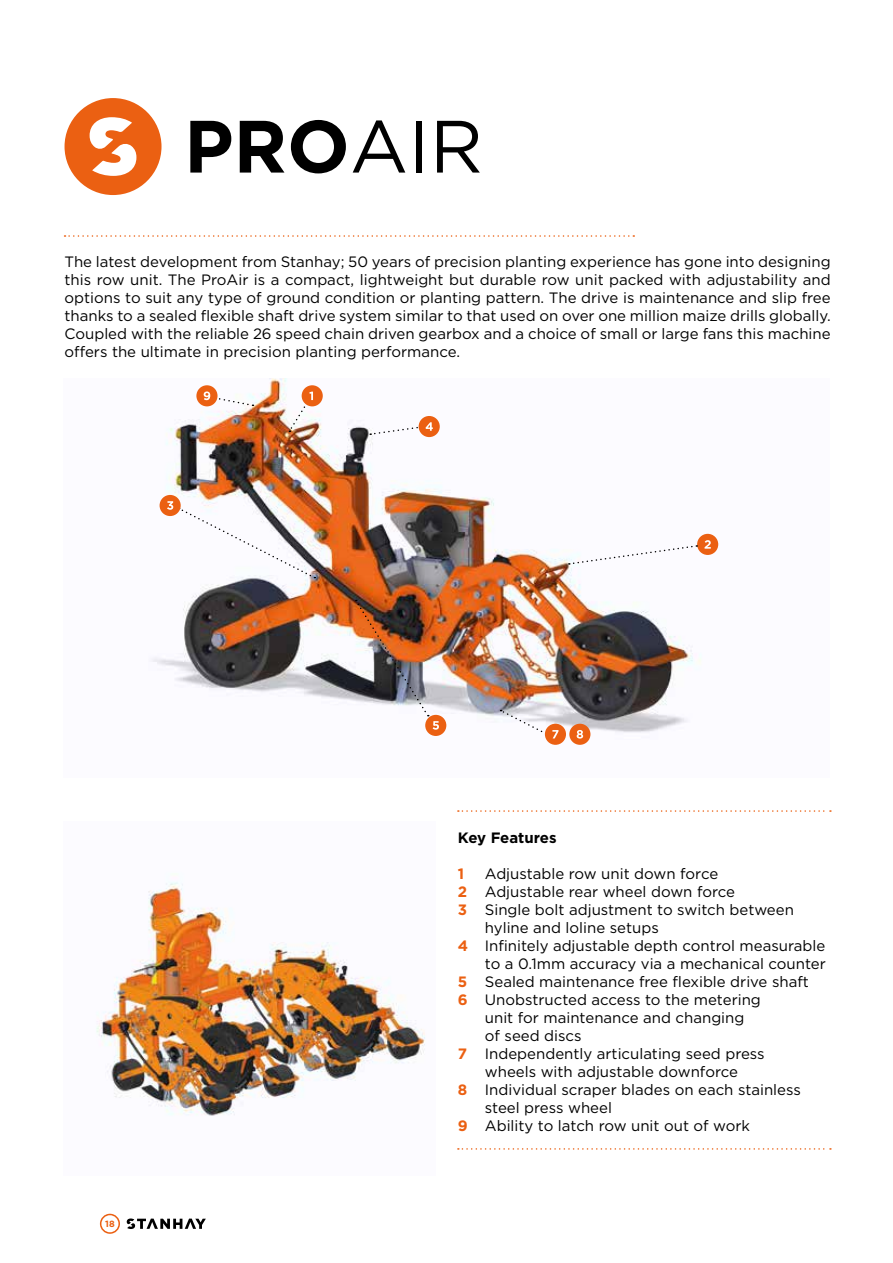
<style>
.page{position:relative;width:893px;height:1263px;background:#fff}
.page>*{position:absolute;margin:0;border:0;box-sizing:border-box;transform-origin:0 0}
.t1{font:15px/18px "Gotham HTF";color:#000;text-align:justify}
.t2{font:700 15px "Gotham HTF";letter-spacing:-.005em;color:#000}
.t3{font:700 15px "Gotham HTF";color:#eb6012}
.t4{font:700 9px "Gotham";color:#eb6012}
.s1{font-weight:700;color:#eb6012}
</style>
<div class="page">
<svg style="left:127px;top:1218px;width:79px;height:11px"></svg>
<svg style="left:100px;top:1214px;width:20px;height:20px"></svg>
<svg style="left:65px;top:235px;width:569px;height:2px"></svg>
<svg style="left:458px;top:810px;width:373px;height:2px"></svg>
<svg style="left:458px;top:1148px;width:373px;height:2px"></svg>
<img style="left:96px;top:882px;width:329px;height:234px">
<img style="left:151px;top:378px;width:568px;height:367px">
<svg style="left:190px;top:121px;width:41px;height:52px"></svg>
<svg style="left:240px;top:121px;width:44px;height:52px"></svg>
<svg style="left:291px;top:120px;width:55px;height:53px"></svg>
<svg style="left:353px;top:120px;width:52px;height:53px"></svg>
<div style="left:416px;top:121px;width:6px;height:52px;background:#000"></div>
<svg style="left:437px;top:121px;width:43px;height:52px"></svg>
<svg style="left:65px;top:98px;width:97px;height:97px"></svg>
<div style="left:697px;top:534px;width:21px;height:21px;background:#eb6012;border-radius:50%"></div>
<div style="left:425px;top:715px;width:21px;height:21px;background:#eb6012;border-radius:50%"></div>
<svg style="left:705px;top:540px;width:6px;height:9px"></svg>
<img style="left:356px;top:600px;width:83px;height:130px">
<div style="left:545px;top:724px;width:21px;height:21px;background:#eb6012;border-radius:50%"></div>
<div style="left:569px;top:724px;width:21px;height:21px;background:#eb6012;border-radius:50%"></div>
<svg style="left:501px;top:709px;width:57px;height:29px"></svg>
<svg style="left:577px;top:730px;width:6px;height:8px"></svg>
<svg style="left:569px;top:545px;width:128px;height:20px"></svg>
<div style="left:419px;top:416px;width:21px;height:21px;background:#eb6012;border-radius:50%"></div>
<svg style="left:179px;top:507px;width:136px;height:71px"></svg>
<div style="left:160px;top:495px;width:21px;height:21px;background:#eb6012;border-radius:50%"></div>
<svg style="left:370px;top:422px;width:63px;height:13px"></svg>
<svg style="left:167px;top:501px;width:6px;height:9px"></svg>
<div style="left:196px;top:385px;width:22px;height:21px;background:#eb6012;border-radius:50%"></div>
<div style="left:302px;top:385px;width:21px;height:21px;background:#eb6012;border-radius:50%"></div>
<svg style="left:289px;top:392px;width:24px;height:40px"></svg>
<svg style="left:204px;top:391px;width:49px;height:15px"></svg>
<p class="t1" style="left:65px;top:252px;width:768px">The latest development from Stanhay; 50 years of precision planting experience has gone into designing this row unit. The ProAir is a compact, lightweight but durable row unit packed with adjustability and options to suit any type of ground condition or planting pattern. The drive is maintenance and slip free thanks to a sealed flexible shaft drive system similar to that used on over one million maize drills globally.<br>Coupled with the reliable 26 speed chain driven gearbox and a choice of small or large fans this machine offers the ultimate in precision planting performance.</p>
<p class="t4" style="left:105px;top:1218px;width:11px">18</p>
<p class="t2" style="left:458px;top:829px;width:100px">Key Features</p>
<p class="t3" style="left:458px;top:865px;width:8px">1</p>
<p class="t1" style="left:485px;top:864px;width:235px">Adjustable row unit down force</p>
<p class="t1" style="left:458px;top:882px;width:279px"><span class="s1">2</span> Adjustable rear wheel down force</p>
<p class="t1" style="left:458px;top:900px;width:338px"><span class="s1">3</span> Single bolt adjustment to switch between</p>
<p class="t1" style="left:485px;top:918px;width:175px">hyline and loline setups</p>
<p class="t1" style="left:458px;top:936px;width:369px"><span class="s1">4</span> Infinitely adjustable depth control measurable</p>
<p class="t1" style="left:485px;top:954px;width:342px">to a 0.1mm accuracy via a mechanical counter</p>
<p class="t1" style="left:458px;top:972px;width:353px"><span class="s1">5</span> Sealed maintenance free flexible drive shaft</p>
<p class="t1" style="left:458px;top:990px;width:305px"><span class="s1">6</span> Unobstructed access to the metering</p>
<p class="t1" style="left:485px;top:1008px;width:261px">unit for maintenance and changing</p>
<p class="t1" style="left:485px;top:1026px;width:98px">of seed discs</p>
<p class="t1" style="left:458px;top:1044px;width:308px"><span class="s1">7</span> Independently articulating seed press</p>
<p class="t1" style="left:485px;top:1062px;width:255px">wheels with adjustable downforce</p>
<p class="t1" style="left:458px;top:1080px;width:344px"><span class="s1">8</span> Individual scraper blades on each stainless</p>
<p class="t1" style="left:485px;top:1098px;width:129px">steel press wheel</p>
<p class="t1" style="left:458px;top:1116px;width:294px"><span class="s1">9</span> Ability to latch row unit out of work</p>
</div>
